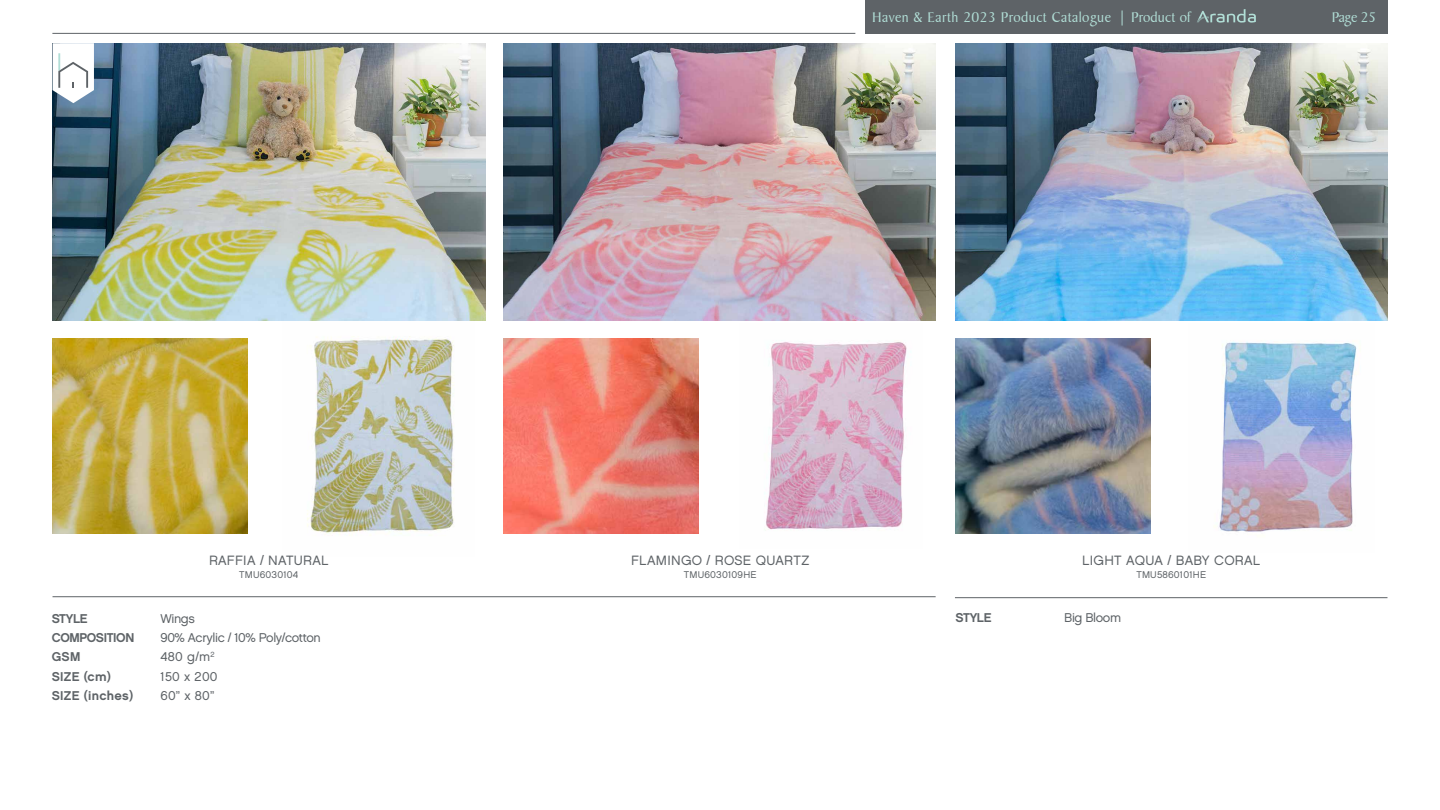
<style>
.page{position:relative;width:1440px;height:810px;background:#fff}
.page>*{position:absolute;margin:0;border:0;box-sizing:border-box;transform-origin:0 0}
.t1{font:15px "Baker Signet BT";letter-spacing:.03em;color:#b1ded6}
.t2{font:13.5px "Chalet London Nineteen Sixty";letter-spacing:.02em;color:#5e6367}
.t3{font:12.75px "Chalet London Nineteen Sixty";letter-spacing:-.03em;color:#5e6367}
.t4{font:12.75px "Chalet New York Nineteen Sixty";letter-spacing:-.02em;color:#5e6367}
.t5{font:12.75px "Chalet New York Nineteen Sixty";letter-spacing:.02em;color:#5e6367}
.t6{font:9.75px "Chalet London Nineteen Sixty";letter-spacing:.02em;color:#5e6367}
</style>
<div class="page">
<div style="left:865px;top:0;width:523px;height:34px;background:#5e6367"></div>
<svg style="left:1197px;top:9px;width:59px;height:14px"></svg>
<hr style="left:52px;top:33px;width:803px;height:1px;background:#5e6367">
<img style="left:1219px;top:341px;width:138px;height:191px">
<img style="left:766px;top:342px;width:141px;height:188px">
<img style="left:307px;top:336px;width:147px;height:200px">
<img style="left:955px;top:43px;width:433px;height:278px">
<img style="left:503px;top:43px;width:433px;height:278px">
<img style="left:53px;top:43px;width:432px;height:278px">
<img style="left:504px;top:338px;width:195px;height:195px">
<img style="left:52px;top:338px;width:196px;height:195px">
<svg style="left:52px;top:43px;width:42px;height:60px"></svg>
<img style="left:955px;top:338px;width:195px;height:195px">
<hr style="left:955px;top:597px;width:432px;height:1px;background:#5e6367">
<hr style="left:53px;top:596px;width:883px;height:1px;background:#5e6367">
<p class="t2" style="left:209px;top:552px;width:121px">RAFFIA / NATURAL</p>
<p class="t6" style="left:239px;top:569px;width:61px">TMU6030104</p>
<p class="t4" style="left:52px;top:610px;width:37px">STYLE</p>
<p class="t3" style="left:160px;top:610px;width:36px">Wings</p>
<p class="t4" style="left:52px;top:630px;width:84px">COMPOSITION</p>
<p class="t3" style="left:160px;top:630px;width:162px">90% Acrylic / 10% Poly/cotton</p>
<p class="t4" style="left:52px;top:649px;width:30px">GSM</p>
<p class="t3" style="left:160px;top:649px;width:56px">480 g/m<sup>2</sup></p>
<p class="t4" style="left:52px;top:669px;width:61px">SIZE (cm)</p>
<p class="t3" style="left:160px;top:669px;width:59px">150 x 200</p>
<p class="t5" style="left:52px;top:688px;width:83px">SIZE (inches)</p>
<p class="t3" style="left:160px;top:688px;width:55px">60” x 80”</p>
<p class="t1" style="left:872px;top:8px;width:320px">Haven &amp; Earth 2023 Product Catalogue | Product of</p>
<p class="t1" style="left:1332px;top:8px;width:46px">Page 25</p>
<p class="t2" style="left:631px;top:552px;width:180px">FLAMINGO / ROSE QUARTZ</p>
<p class="t6" style="left:684px;top:569px;width:74px">TMU6030109HE</p>
<p class="t2" style="left:1082px;top:552px;width:180px">LIGHT AQUA / BABY CORAL</p>
<p class="t6" style="left:1136px;top:569px;width:71px">TMU5860101HE</p>
<p class="t4" style="left:956px;top:610px;width:37px">STYLE</p>
<p class="t3" style="left:1064px;top:610px;width:58px">Big Bloom</p>
</div>
